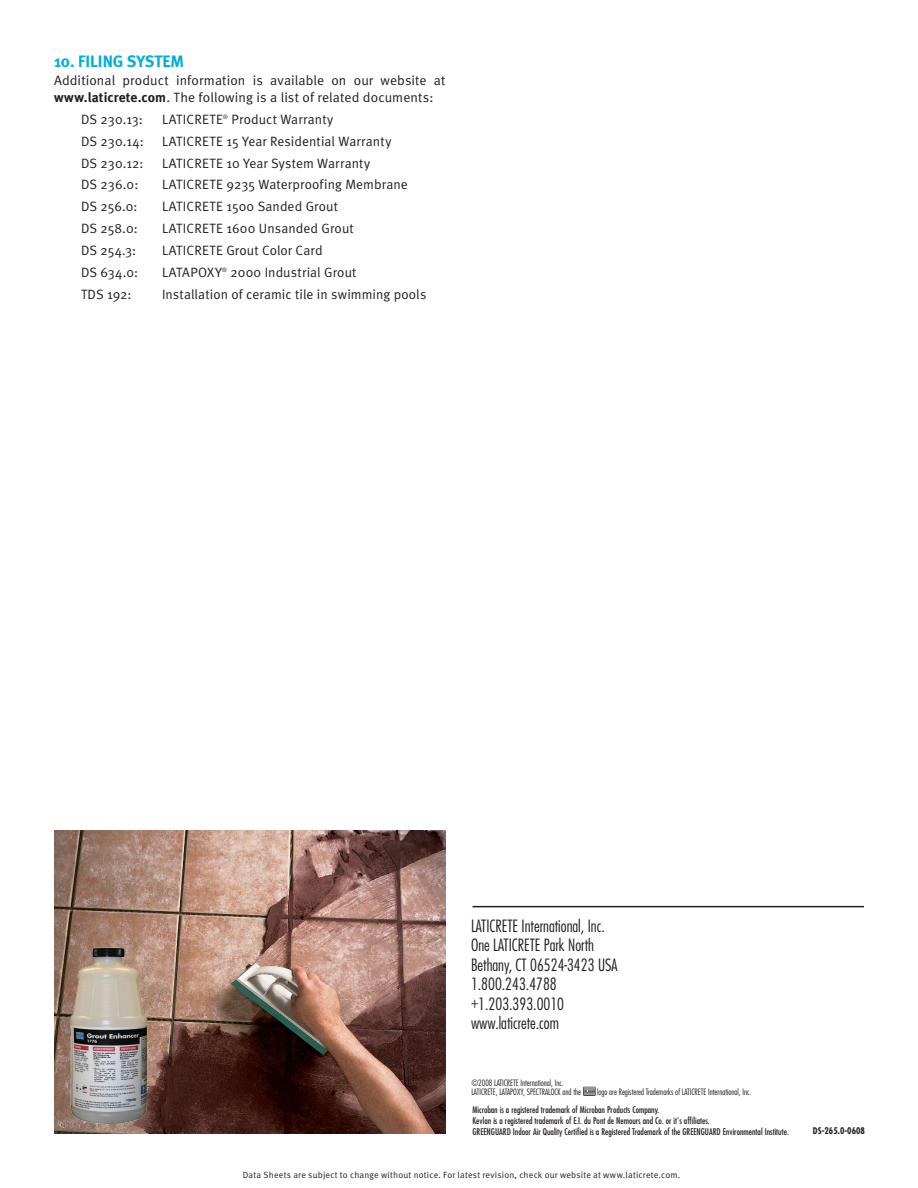
<style>
.page{position:relative;width:918px;height:1188px;background:#fff}
.page>*{position:absolute;margin:0;border:0;box-sizing:border-box;transform-origin:0 0}
.t1{font:300 condensed 16.5px/19.5px "Futura";color:#231f20}
.Head{font:700 16.5px "Meta";color:#00aedc}
.DS_Number{font:13.5px "Meta Normal";letter-spacing:.01em;color:#231f20}
.Body_copy{font:13.5px/16.5px "Meta Normal";letter-spacing:.005em;color:#231f20}
.t2{font:condensed 9px/10.8px "Futura";color:#231f20}
.t3{font:9px "Meta Normal";letter-spacing:.025em;color:#231f20}
.t4{font:700 condensed 9px "Futura";color:#231f20}
.t5{font:300 condensed 8.55px/9px "Futura";color:#231f20}
.s1{font-family:"Meta";font-weight:700}
</style>
<div class="page">
<img style="left:54px;top:831px;width:392px;height:303px">
<div style="left:584px;top:1087px;width:11px;height:8px;border:1px solid #231f20"></div>
<svg style="left:584px;top:1088px;width:12px;height:8px"></svg>
<hr style="left:472px;top:906px;width:392px;height:1px;background:#231f20">
<img style="left:54px;top:936px;width:123px;height:198px">
<p class="Head" style="left:54px;top:51px;width:132px">10. FILING SYSTEM</p>
<p class="Body_copy" style="left:54px;top:72px;width:393px">Additional product information is available on our website at <span class="s1">www.laticrete.com</span>. The following is a list of related documents:</p>
<p class="DS_Number" style="left:81px;top:111px;width:63px">DS 230.13:</p>
<p class="DS_Number" style="left:162px;top:111px;width:173px">LATICRETE<sup>®</sup> Product Warranty</p>
<p class="DS_Number" style="left:81px;top:133px;width:64px">DS 230.14:</p>
<p class="DS_Number" style="left:162px;top:133px;width:231px">LATICRETE 15 Year Residential Warranty</p>
<p class="DS_Number" style="left:81px;top:155px;width:64px">DS 230.12:</p>
<p class="DS_Number" style="left:162px;top:155px;width:210px">LATICRETE 10 Year System Warranty</p>
<p class="DS_Number" style="left:81px;top:177px;width:59px">DS 236.0:</p>
<p class="DS_Number" style="left:162px;top:177px;width:247px">LATICRETE 9235 Waterproofing Membrane</p>
<p class="DS_Number" style="left:81px;top:199px;width:58px">DS 256.0:</p>
<p class="DS_Number" style="left:162px;top:199px;width:177px">LATICRETE 1500 Sanded Grout</p>
<p class="DS_Number" style="left:81px;top:220px;width:58px">DS 258.0:</p>
<p class="DS_Number" style="left:162px;top:220px;width:193px">LATICRETE 1600 Unsanded Grout</p>
<p class="DS_Number" style="left:81px;top:242px;width:57px">DS 254.3:</p>
<p class="DS_Number" style="left:162px;top:242px;width:162px">LATICRETE Grout Color Card</p>
<p class="DS_Number" style="left:81px;top:264px;width:59px">DS 634.0:</p>
<p class="DS_Number" style="left:162px;top:264px;width:196px">LATAPOXY<sup>®</sup> 2000 Industrial Grout</p>
<p class="DS_Number" style="left:81px;top:286px;width:52px">TDS 192:</p>
<p class="DS_Number" style="left:162px;top:286px;width:266px">Installation of ceramic tile in swimming pools</p>
<p class="t1" style="left:471px;top:916px;width:148px">LATICRETE International, Inc.<br>One LATICRETE Park North<br>Bethany, CT 06524-3423 USA<br>1.800.243.4788 +1.203.393.0010 www.laticrete.com</p>
<p class="t5" style="left:471px;top:1078px;width:111px">©2008 LATICRETE International, Inc.<br>LATICRETE, LATAPOXY, SPECTRALOCK and the</p>
<p class="t5" style="left:597px;top:1087px;width:156px">logo are Registered Trademarks of LATICRETE International, Inc.</p>
<p class="t2" style="left:472px;top:1104px;width:239px">Microban is a registered trademark of Microban Products Company.<br>Kevlan is a registered trademark of E.I. du Pont de Nemours and Co. or it's affiliates.</p>
<p class="t2" style="left:472px;top:1126px;width:318px">GREENGUARD Indoor Air Quality Certified is a Registered Trademark of the GREENGUARD Environmental Institute.</p>
<p class="t3" style="left:243px;top:1169px;width:439px">Data Sheets are subject to change without notice. For latest revision, check our website at www.laticrete.com.</p>
<p class="t4" style="left:813px;top:1125px;width:53px">DS-265.0-0608</p>
</div>
